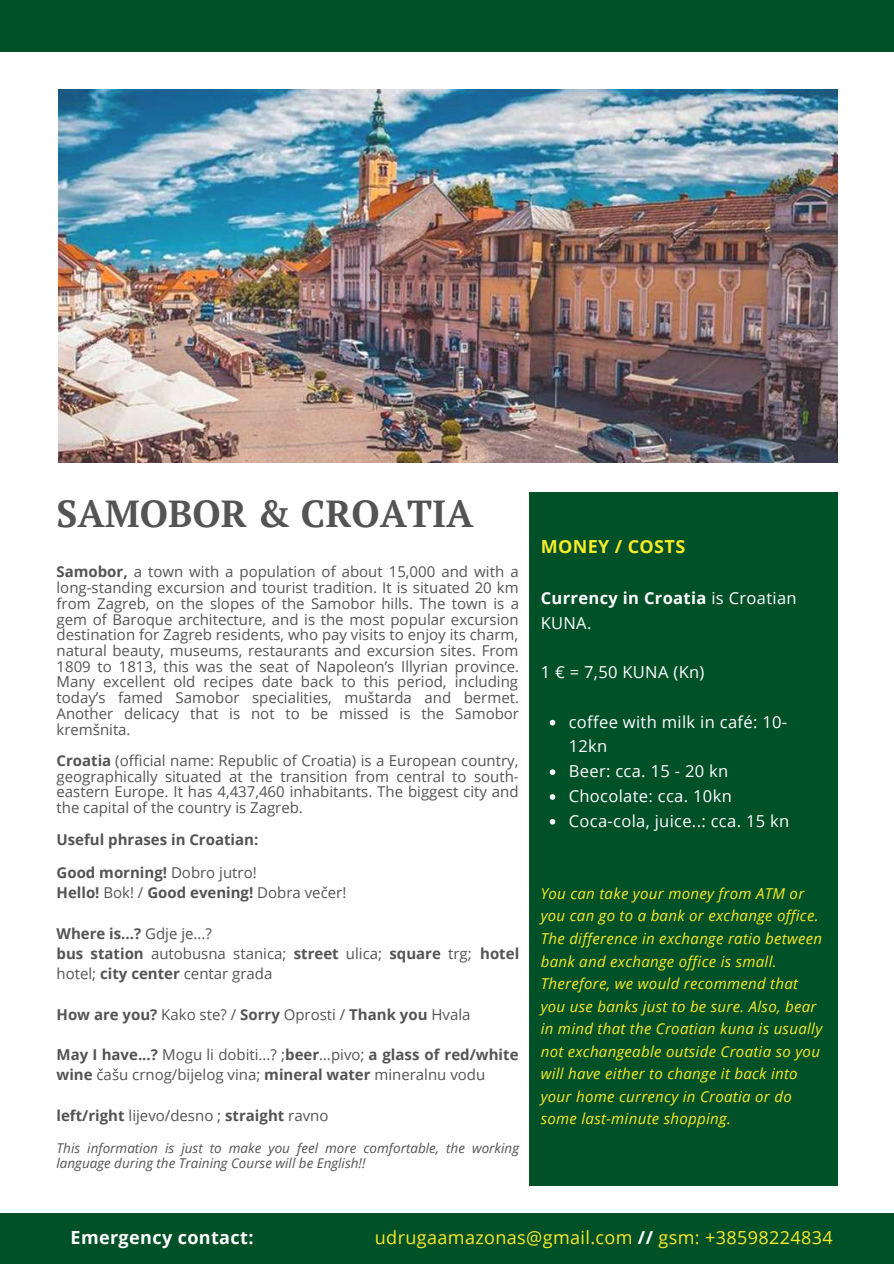
<style>
.page{position:relative;width:894px;height:1264px;background:#fff}
.page>*{position:absolute;margin:0;border:0;box-sizing:border-box;transform-origin:0 0}
.t1{font:700 37.5px "PT Serif";color:#545454}
.t2{font:18px "Open Sans";letter-spacing:.02em;color:#faeb28}
.t3{font:700 18px "Open Sans";letter-spacing:.02em;color:#fff}
.t4{font:700 18px "Open Sans";letter-spacing:.02em;color:#faeb28}
.t5{font:16.5px/24.8px "Open Sans";letter-spacing:.02em;color:#fff}
.t6{font:700 16.5px/24.8px "Open Sans";letter-spacing:.02em;color:#fff}
.t7{font:15px/15.8px "Open Sans";color:#545454;text-align:justify}
.t8{font:italic 15px/22.5px "Open Sans";letter-spacing:.02em;color:#faeb28}
.t9{font:700 15px/20.2px "Open Sans";color:#545454}
.t10{font:italic 13.5px/14.5px "Open Sans";color:#545454}
.s1{font-weight:700}
.s2{font-weight:400}
.s3{font-weight:700;color:#fff}
</style>
<div class="page">
<div style="left:0;top:0;width:893px;height:51px;background:#005028"></div>
<div style="left:0;top:1213px;width:893px;height:50px;background:#005028"></div>
<img style="left:59px;top:89px;width:778px;height:373px">
<div style="left:529px;top:492px;width:308px;height:693px;background:#005028"></div>
<svg style="left:549px;top:719px;width:6px;height:6px"></svg>
<svg style="left:549px;top:769px;width:6px;height:6px"></svg>
<svg style="left:549px;top:794px;width:6px;height:5px"></svg>
<svg style="left:549px;top:819px;width:6px;height:5px"></svg>
<h1 class="t1" style="left:56px;top:488px;width:418px">SAMOBOR &amp; CROATIA</h1>
<p class="t7" style="left:56px;top:563px;width:464px"><span class="s1">Samobor,</span> a town with a population of about 15,000 and with a long-standing excursion and tourist tradition. It is situated 20 km from Zagreb, on the slopes of the Samobor hills. The town is a gem of Baroque architecture, and is the most popular excursion destination for Zagreb residents, who pay visits to enjoy its charm, natural beauty, museums, restaurants and excursion sites. From 1809 to 1813, this was the seat of Napoleon’s Illyrian province.<br>Many excellent old recipes date back to this period, including today’s famed Samobor specialities, muštarda and bermet.<br>Another delicacy that is not to be missed is the Samobor kremšnita.</p>
<p class="t7" style="left:56px;top:752px;width:463px"><span class="s1">Croatia</span> (official name: Republic of Croatia) is a European country, geographically situated at the transition from central to south&shy;eastern Europe. It has 4,437,460 inhabitants. The biggest city and the capital of the country is Zagreb.</p>
<p class="t9" style="left:56px;top:828px;width:203px">Useful phrases in Croatian:</p>
<p class="t9" style="left:56px;top:862px;width:291px">Good morning! <span class="s2">Dobro jutro!<br></span>Hello! <span class="s2">Bok! /</span> Good evening! <span class="s2">Dobra večer!</span></p>
<p class="t7" style="left:56px;top:922px;width:464px;line-height:20.2px;text-align:left"><span class="s1">Where is...?</span> Gdje je...?<br><span class="s1">bus station</span> autobusna stanica; <span class="s1">street</span> ulica; <span class="s1">square</span> trg; <span class="s1">hotel </span>hotel; <span class="s1">city center</span> centar grada</p>
<p class="t9" style="left:56px;top:1003px;width:415px">How are you? <span class="s2">Kako ste? /</span> Sorry <span class="s2">Oprosti /</span> Thank you <span class="s2">Hvala</span></p>
<p class="t7" style="left:56px;top:1044px;width:463px;line-height:20.2px"><span class="s1">May I have...?</span> Mogu li dobiti...? ;<span class="s1">beer</span>…pivo; <span class="s1">a glass of red/white wine</span> čašu crnog/bijelog vina; <span class="s1">mineral water</span> mineralnu vodu</p>
<p class="t9" style="left:56px;top:1104px;width:273px">left/right <span class="s2">lijevo/desno ;</span> straight <span class="s2">ravno</span></p>
<p class="t10" style="left:56px;top:1140px;width:464px">This information is just to make you feel more comfortable, the working language during the Training Course will be English!!</p>
<p class="t4" style="left:540px;top:534px;width:146px">MONEY / COSTS</p>
<p class="t6" style="left:540px;top:585px;width:257px">Currency in Croatia <span class="s2">is Croatian<br>KUNA.</span></p>
<p class="t5" style="left:540px;top:659px;width:165px">1 € = 7,50 KUNA (Kn)</p>
<p class="t5" style="left:568px;top:709px;width:222px">coffee with milk in café: 10-<br>12kn<br>Beer: cca. 15 - 20 kn<br>Chocolate: cca. 10kn<br>Coca-cola, juice..: cca. 15 kn</p>
<p class="t8" style="left:540px;top:881px;width:283px">You can take your money from ATM or you can go to a bank or exchange office.<br>The difference in exchange ratio between bank and exchange office is small.<br>Therefore, we would recommend that you use banks just to be sure. Also, bear in mind that the Croatian kuna is usually not exchangeable outside Croatia so you will have either to change it back into your home currency in Croatia or do some last-minute shopping.</p>
<p class="t3" style="left:71px;top:1225px;width:184px">Emergency contact:</p>
<p class="t2" style="left:375px;top:1225px;width:459px">udrugaamazonas@gmail.com <span class="s3">//</span> gsm: +38598224834</p>
</div>
